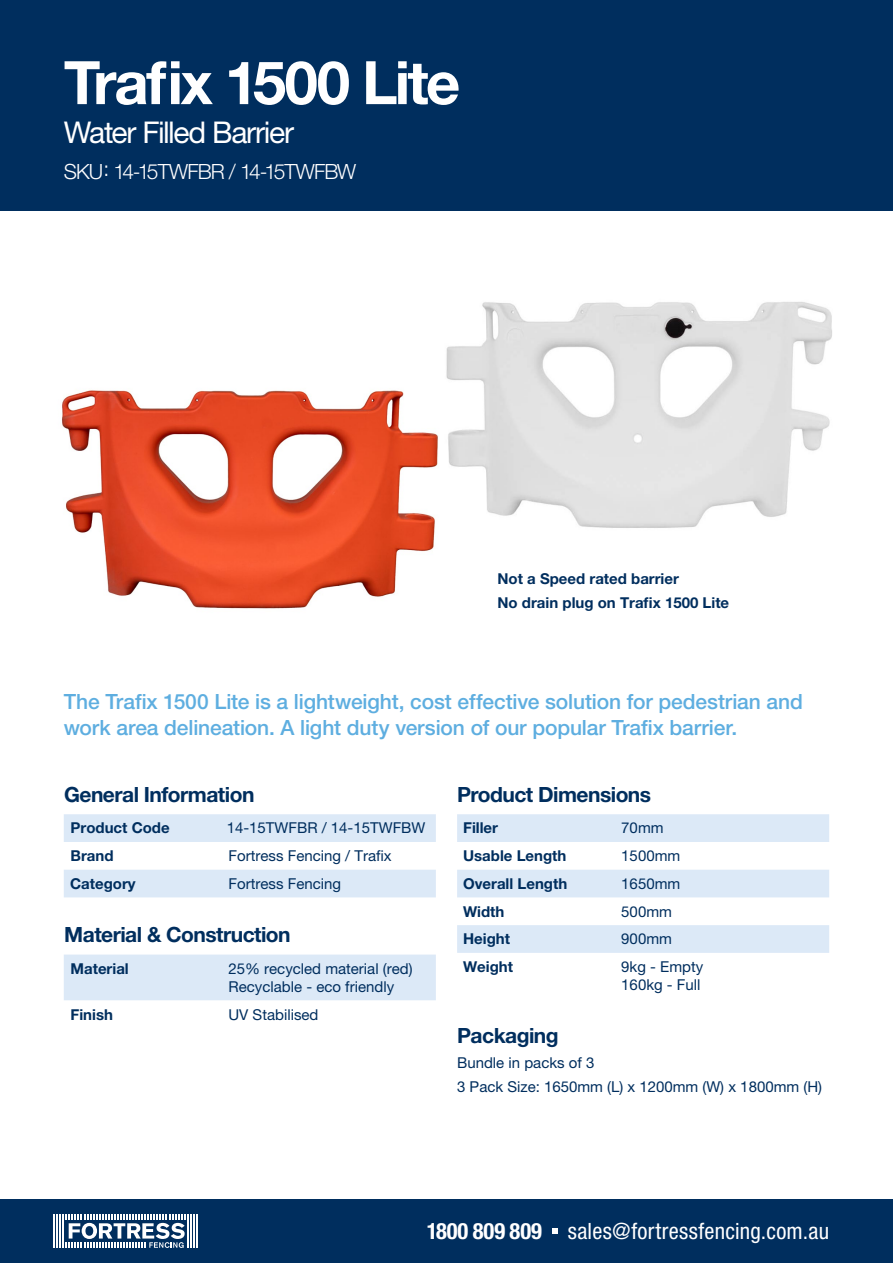
<style>
.page{position:relative;width:893px;height:1263px;background:#fff}
.page>*{position:absolute;margin:0;border:0;box-sizing:border-box;transform-origin:0 0}
.t1{font:700 60px "Helvetica Neue LT Std";letter-spacing:-.045em;color:#fff}
.t2{font:30px "Helvetica Neue LT Std";letter-spacing:-.045em;color:#fff}
.t3{font:condensed 22.5px "Helvetica Neue LT Std";letter-spacing:.015em;color:#fff}
.t4{font:500 21px/25.2px "Helvetica Neue LT Std";letter-spacing:-.005em;color:#5eaee0}
.t5{font:700 21px "Helvetica Neue LT Std";letter-spacing:-.025em;color:#002e5e}
.t6{font:300 21px "Helvetica Neue LT Std";letter-spacing:-.045em;color:#fff}
.t7{font:15px/18px "Helvetica Neue LT Std";color:#002e5e}
.t8{font:700 15px/24.3px "Helvetica Neue LT Std";color:#002e5e}
.s1{font-weight:700}
</style>
<div class="page">
<div style="left:0;top:1199px;width:893px;height:64px;background:#002e5e"></div>
<hr style="left:54px;top:1214px;width:1px;height:34px;background:#fff">
<hr style="left:63px;top:1214px;width:1px;height:34px;background:#fff">
<hr style="left:60px;top:1214px;width:1px;height:34px;background:#fff">
<hr style="left:57px;top:1214px;width:1px;height:34px;background:#fff">
<hr style="left:190px;top:1214px;width:1px;height:34px;background:#fff">
<hr style="left:187px;top:1214px;width:1px;height:34px;background:#fff">
<hr style="left:193px;top:1214px;width:1px;height:34px;background:#fff">
<hr style="left:196px;top:1214px;width:1px;height:34px;background:#fff">
<svg style="left:66px;top:1214px;width:119px;height:34px"></svg>
<svg style="left:552px;top:1228px;width:6px;height:6px"></svg>
<img style="left:446px;top:302px;width:386px;height:226px">
<img style="left:62px;top:390px;width:376px;height:219px">
<svg style="left:64px;top:814px;width:372px;height:83px"></svg>
<div style="left:64px;top:954px;width:372px;height:46px;background:#dce9f7"></div>
<svg style="left:457px;top:814px;width:372px;height:139px;fill:#dce9f7"></svg>
<div style="left:0;top:0;width:893px;height:210px;background:#002e5e"></div>
<h1 class="t1" style="left:64px;top:46px;width:398px">Trafix 1500 Lite</h1>
<h2 class="t2" style="left:64px;top:114px;width:232px">Water Filled Barrier</h2>
<h3 class="t6" style="left:64px;top:158px;width:294px">SKU: 14-15TWFBR / 14-15TWFBW</h3>
<p class="t8" style="left:497px;top:566px;width:233px">Not a Speed rated barrier<br>No drain plug on Trafix 1500 Lite</p>
<h3 class="t4" style="left:64px;top:689px;width:741px">The Trafix 1500 Lite is a lightweight, cost effective solution for pedestrian and work area delineation. A light duty version of our popular Trafix barrier.</h3>
<h3 class="t5" style="left:64px;top:781px;width:192px">General Information</h3>
<p class="t8" style="left:71px;top:816px;width:101px">Product Code</p>
<p class="t7" style="left:227px;top:819px;width:200px">14-15TWFBR / 14-15TWFBW</p>
<p class="t8" style="left:71px;top:843px;width:45px">Brand</p>
<p class="t7" style="left:229px;top:847px;width:165px">Fortress Fencing / Trafix</p>
<p class="t8" style="left:70px;top:871px;width:67px">Category</p>
<p class="t7" style="left:229px;top:874px;width:114px">Fortress Fencing</p>
<h3 class="t5" style="left:64px;top:922px;width:228px">Material &amp; Construction</h3>
<p class="t8" style="left:71px;top:956px;width:60px">Material</p>
<p class="t7" style="left:228px;top:959px;width:186px">25% recycled material (red)<br>Recyclable - eco friendly</p>
<p class="t8" style="left:71px;top:1002px;width:44px">Finish</p>
<p class="t7" style="left:228px;top:1005px;width:92px">UV Stabilised</p>
<h3 class="t5" style="left:457px;top:781px;width:196px">Product Dimensions</h3>
<p class="t8" style="left:463px;top:816px;width:36px">Filler</p>
<p class="t7" style="left:621px;top:819px;width:44px">70mm</p>
<p class="t8" style="left:463px;top:843px;width:105px">Usable Length</p>
<p class="t7" style="left:621px;top:847px;width:60px">1500mm</p>
<p class="t8" style="left:463px;top:871px;width:106px">Overall Length</p>
<p class="t7" style="left:621px;top:874px;width:60px">1650mm</p>
<p class="t8" style="left:463px;top:899px;width:43px">Width</p>
<p class="t7" style="left:621px;top:902px;width:52px">500mm</p>
<p class="t8" style="left:463px;top:926px;width:48px">Height</p>
<p class="t7" style="left:621px;top:930px;width:52px">900mm</p>
<p class="t8" style="left:463px;top:954px;width:51px">Weight</p>
<p class="t7" style="left:621px;top:957px;width:83px">9kg - Empty<br>160kg - Full</p>
<h3 class="t5" style="left:457px;top:1023px;width:103px">Packaging</h3>
<p class="t7" style="left:457px;top:1050px;width:366px;line-height:24.3px">Bundle in packs of 3<br>3 Pack Size: 1650mm (L) x 1200mm (W) x 1800mm (H)</p>
<h3 class="t3" style="left:427px;top:1218px;width:404px"><span class="s1">1800 809 809</span> sales@fortressfencing.com.au</h3>
</div>
